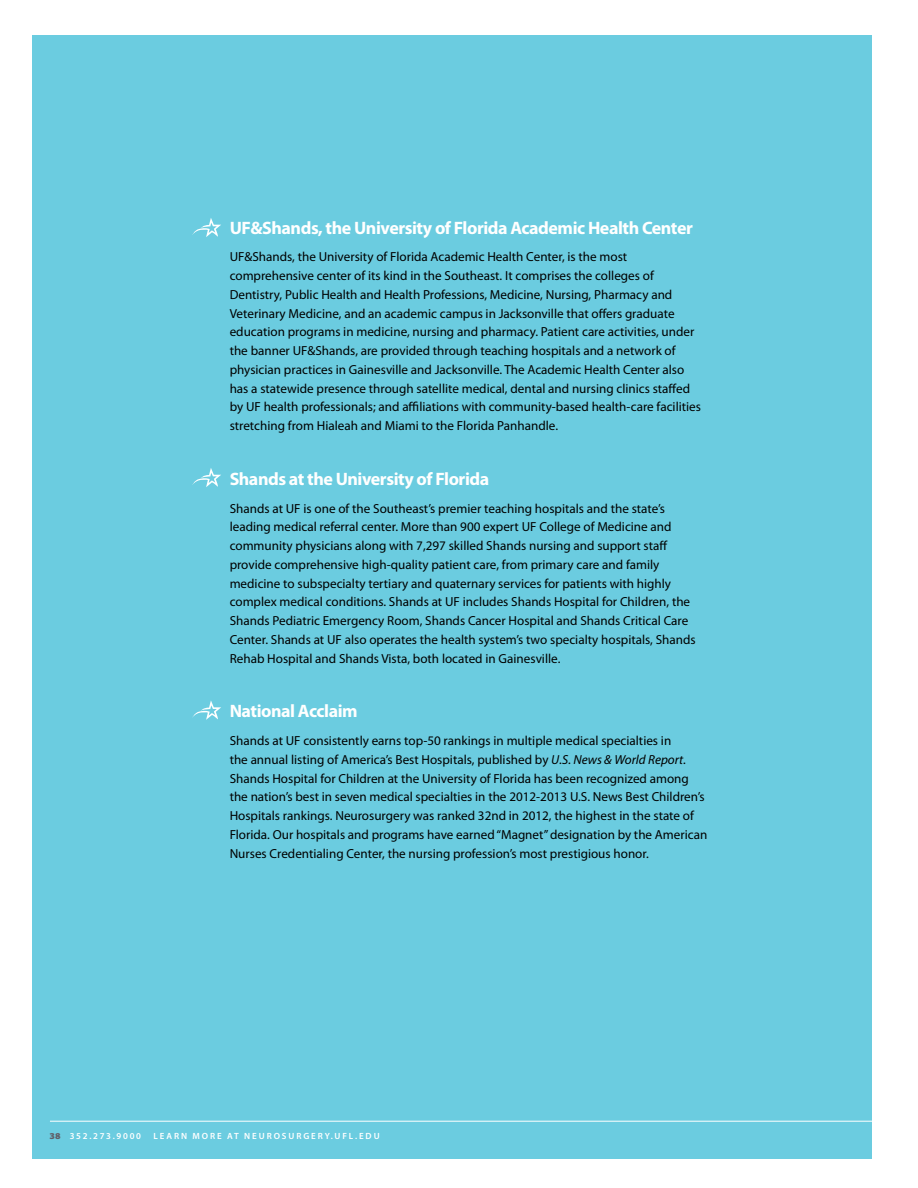
<style>
.page{position:relative;width:918px;height:1188px;background:#fff}
.page>*{position:absolute;margin:0;border:0;box-sizing:border-box;transform-origin:0 0}
.t1{font:700 18px "Myriad Pro";letter-spacing:-.025em;color:#fff}
.t2{font:13.2px/18.8px "Myriad Pro";color:#000}
.t3{font:600 9px "Myriad Pro";letter-spacing:.21em;color:#fff}
.t4{font:600 9px "Myriad Pro";letter-spacing:.19em;color:#fff}
.s1{font-style:italic}
.s2{font-weight:900;font-stretch:semi-expanded;color:#605f68}
</style>
<div class="page">
<div style="left:32px;top:36px;width:840px;height:1123px;background:#6bcce0"></div>
<hr style="left:50px;top:1121px;width:846px;height:1px;background:#fff">
<svg style="left:192px;top:700px;width:29px;height:20px"></svg>
<svg style="left:192px;top:468px;width:29px;height:19px"></svg>
<svg style="left:192px;top:218px;width:29px;height:19px"></svg>
<h1 class="t1" style="left:230px;top:217px;width:465px">UF&amp;Shands, the University of Florida Academic Health Center</h1>
<p class="t2" style="left:230px;top:248px;width:473px">UF&amp;Shands, the University of Florida Academic Health Center, is the most comprehensive center of its kind in the Southeast. It comprises the colleges of Dentistry, Public Health and Health Professions, Medicine, Nursing, Pharmacy and Veterinary Medicine, and an academic campus in Jacksonville that offers graduate education programs in medicine, nursing and pharmacy. Patient care activities, under the banner UF&amp;Shands, are provided through teaching hospitals and a network of physician practices in Gainesville and Jacksonville. The Academic Health Center also has a statewide presence through satellite medical, dental and nursing clinics staffed by UF health professionals; and affiliations with community-based health-care facilities stretching from H ialeah and Miami to the Florida Panhandle.</p>
<h1 class="t1" style="left:230px;top:469px;width:261px">Shands at the University of Florida</h1>
<p class="t2" style="left:230px;top:499px;width:468px">Shands at UF is one of the Southeast’s premier teaching hospitals and the state’s leading medical referral center. More than 900 expert UF College of Medicine and community physicians along with 7,297 skilled Shands nursing and support staff provide comprehensive high-quality patient care, from primary care and family medicine to subspecialty tertiary and quaternary services for patients with highly complex medical conditions. Shands at UF includes Shands Hospital for Children, the Shands Pediatric Emergency Room, Shands Cancer Hospital and Shands Critical Care Center. Shands at UF also operates the health system’s two specialty hospitals, Shands Rehab Hospital and Shands Vista, both located in Gainesville.</p>
<h1 class="t1" style="left:230px;top:701px;width:130px">National Acclaim</h1>
<p class="t2" style="left:230px;top:732px;width:479px">Shands at UF consistently earns top-50 rankings in multiple medical specialties in<br>the annual listing of America’s Best Hospitals, published by <span class="s1">U.S. News &amp; World Report.<br></span>Shands Hospital for Children at the University of Florida has been recognized among the nation’s best in seven medical specialties in the 2012-2013 U.S. News Best Children’s Hospitals rankings. Neurosurgery was ranked 32nd in 2012, the highest in the state of Florida. Our hospitals and programs have earned “Magnet” designation by the American Nurses Credentialing Center, the nursing profession’s most prestigious honor.</p>
<p class="t4" style="left:50px;top:1131px;width:93px"><span class="s2">38</span> 352.273.9000</p>
<p class="t3" style="left:154px;top:1131px;width:228px">LEARN MORE AT NEUROSURGERY.UFL.EDU</p>
</div>
